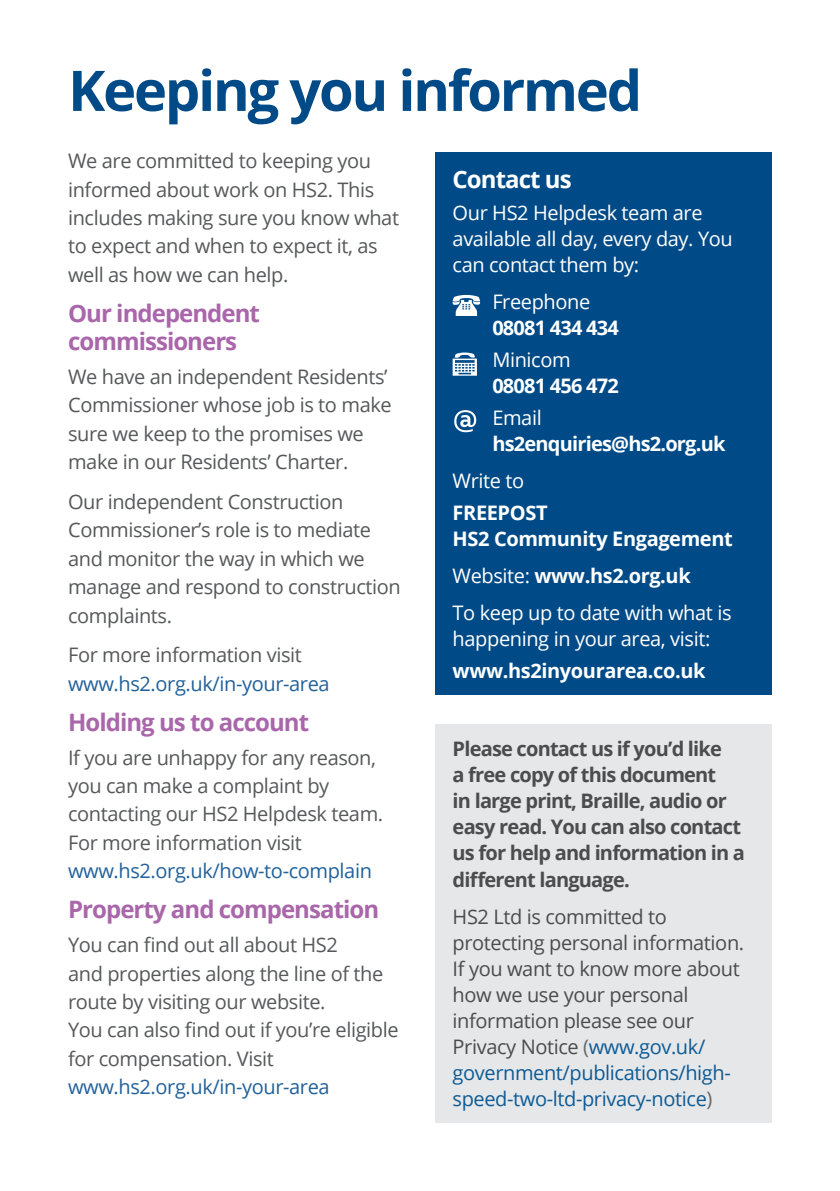
<style>
.page{position:relative;width:840px;height:1191px;background:#fff}
.page>*{position:absolute;margin:0;border:0;box-sizing:border-box;transform-origin:0 0}
.Page_header{font:700 56px "Open Sans";letter-spacing:-.04em;color:#004b87}
.Heading1{font:700 24px/28.4px "Open Sans";letter-spacing:-.04em;color:#a966aa}
.t1{font:700 24px "Open Sans";letter-spacing:-.04em;color:#fff}
.Bodycopy{font:20px/28.4px "Open Sans";letter-spacing:-.02em;color:#57585a}
.t2{font:20px/26px "Open Sans";letter-spacing:-.02em;color:#4b4c4d}
.t3{font:700 20px/26px "Open Sans";letter-spacing:-.04em;color:#4b4c4d}
.t4{font:20px/26px "Open Sans";letter-spacing:-.02em;color:#fff}
.t5{font:700 20px/26px "Open Sans";letter-spacing:-.02em;color:#fff}
.t6{font:700 20px/26px "Open Sans";letter-spacing:-.04em;color:#fff}
.Bodycopy-2{font:20px/28.4px "Open Sans";letter-spacing:-.02em;color:#22619a}
.s1{color:#57585a}
.s2{color:#22619a}
.s3{font-weight:400}
.s4{color:#69696c}
.s5{color:#0e5b95}
</style>
<div class="page">
<div style="left:435px;top:153px;width:336px;height:542px;background:#004b87"></div>
<svg style="left:452px;top:295px;width:28px;height:21px"></svg>
<svg style="left:452px;top:352px;width:24px;height:24px"></svg>
<svg style="left:454px;top:410px;width:22px;height:22px"></svg>
<div style="left:435px;top:724px;width:336px;height:399px;background:#e6e7e9"></div>
<p class="Page_header" style="left:68px;top:51px;width:575px">Keeping you informed</p>
<p class="Bodycopy" style="left:68px;top:146px;width:332px">We are committed to keeping you informed about work on HS2. This includes making sure you know what to expect and when to expect it, as well as how we can help.</p>
<p class="Heading1" style="left:68px;top:298px;width:193px">Our independent commissioners</p>
<p class="Bodycopy" style="left:68px;top:362px;width:325px">We have an independent Residents’<br>Commissioner whose job is to make sure we keep to the promises we make in our Residents’ Charter.</p>
<p class="Bodycopy" style="left:68px;top:487px;width:334px">Our independent Construction<br>Commissioner’s role is to mediate and monitor the way in which we manage and respond to construction complaints.</p>
<p class="Bodycopy-2" style="left:68px;top:640px;width:263px"><span class="s1">For more information visit </span>www.hs2.org.uk/in-your-area</p>
<p class="Heading1" style="left:68px;top:707px;width:242px">Holding us to account</p>
<p class="Bodycopy" style="left:68px;top:742px;width:316px">If you are unhappy for any reason, you can make a complaint by contacting our HS2 Helpdesk team.<br>For more information visit <span class="s2">www.hs2.org.uk/how-to-complain</span></p>
<p class="Heading1" style="left:68px;top:894px;width:312px">Property and compensation</p>
<p class="Bodycopy" style="left:68px;top:930px;width:332px">You can find out all about HS2<br>and properties along the line of the route by visiting our website.<br>You can also find out if you’re eligible for compensation. Visit <span class="s2">www.hs2.org.uk/in-your-area</span></p>
<p class="t1" style="left:452px;top:162px;width:120px">Contact us</p>
<p class="t4" style="left:452px;top:199px;width:281px">Our HS2 Helpdesk team are available all day, every day. You can contact them by:</p>
<p class="t6" style="left:492px;top:288px;width:128px"><span class="s3">Freephone<br></span>08081 434 434</p>
<p class="t6" style="left:492px;top:346px;width:128px"><span class="s3">Minicom<br></span>08081 456 472</p>
<p class="t6" style="left:492px;top:404px;width:234px"><span class="s3">Email </span>hs2enquiries@hs2.org.uk</p>
<p class="t4" style="left:452px;top:467px;width:73px">Write to</p>
<p class="t5" style="left:452px;top:499px;width:281px">FREEPOST<br>HS2 Community Engagement</p>
<p class="t5" style="left:452px;top:562px;width:239px"><span class="s3">Website:</span> www.hs2.org.uk</p>
<p class="t4" style="left:452px;top:599px;width:280px">To keep up to date with what is happening in your area, visit:</p>
<p class="t5" style="left:452px;top:657px;width:254px">www.hs2inyourarea.co.uk</p>
<p class="t3" style="left:452px;top:735px;width:294px">Please contact us if you’d like<br>a free copy of this document<br>in large print, Braille, audio or easy read. You can also contact us for help and information in a different language.</p>
<p class="t2" style="left:452px;top:903px;width:293px">HS2 Ltd is committed to protecting personal information.<br>If you want to know more about how we use your personal information please see our<br>Privacy Notice <span class="s4">(</span><span class="s5">www.gov.uk/ government/publications/high&shy;speed-two-ltd-privacy-notice</span><span class="s4">)</span></p>
</div>
